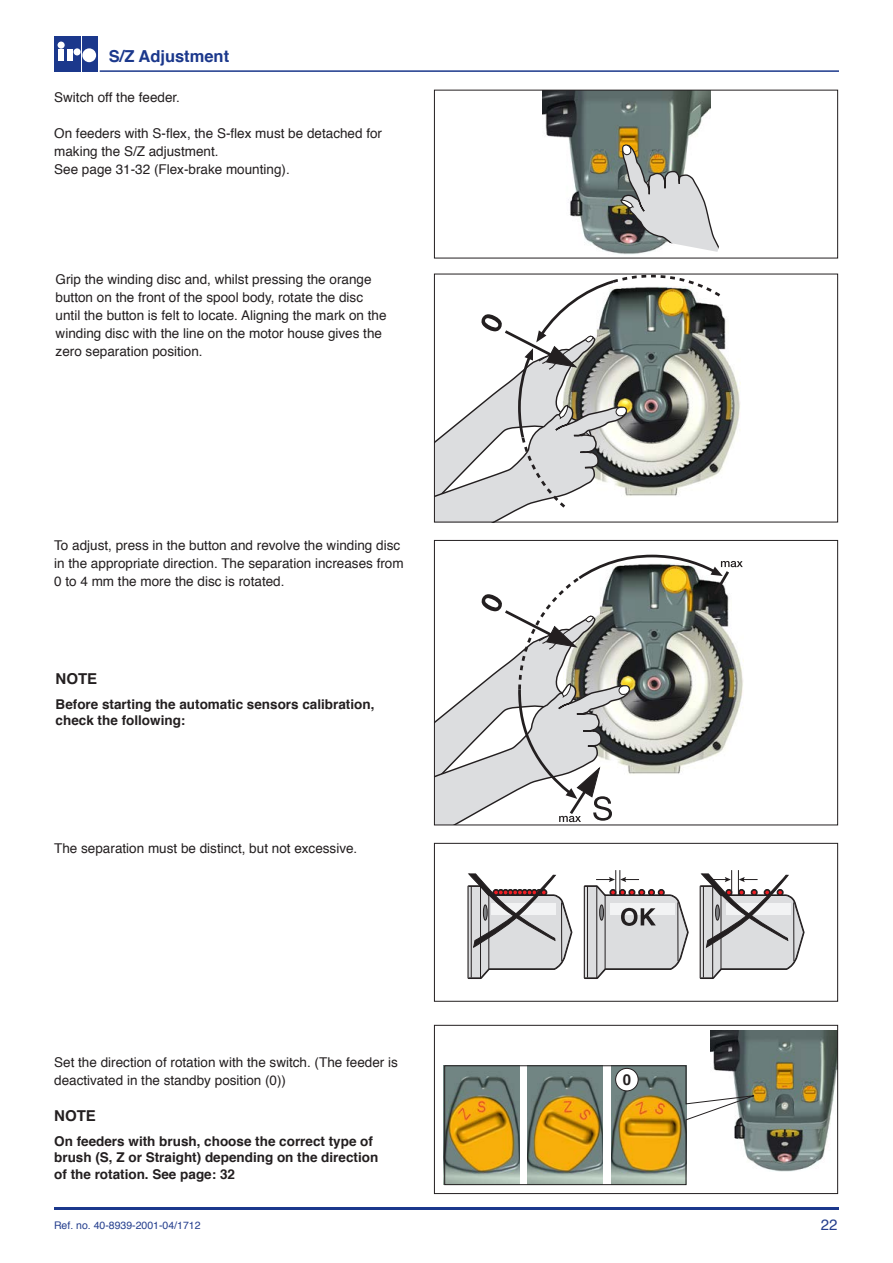
<style>
.page{position:relative;width:893px;height:1263px;background:#fff}
.page>*{position:absolute;margin:0;border:0;box-sizing:border-box;transform-origin:0 0}
.t1{font:700 16.5px "Helvetica";color:#1b388c}
.t2{font:700 15px "Helvetica";color:#231f20}
.t3{font:15px "Helvetica";color:#253f8e}
.t4{font:13.5px/18px "Helvetica";color:#231f20}
.t5{font:700 13.5px/16.5px "Helvetica";color:#231f20}
.t6{font:10.5px "Helvetica";color:#253f8e}
</style>
<div class="page">
<div style="left:54px;top:36px;width:43px;height:36px;background:#1b388c"></div>
<hr style="left:81px;top:36px;width:1px;height:36px;background:#fff">
<div style="left:67px;top:49px;width:6px;height:12px;background:#fff"></div>
<div style="left:58px;top:42px;width:7px;height:7px;background:#fff;border-radius:50%"></div>
<div style="left:58px;top:49px;width:6px;height:12px;background:#fff"></div>
<div style="left:82px;top:48px;width:14px;height:14px;background:#fff;border-radius:50%"></div>
<div style="left:74px;top:48px;width:7px;height:7px;background:#fff;border-radius:50%"></div>
<hr style="left:54px;top:1208px;width:785px;height:2px;background:#1b388c">
<hr style="left:100px;top:70px;width:739px;height:2px;background:#1b388c">
<img style="left:711px;top:1030px;width:125px;height:141px">
<div style="left:434px;top:1025px;width:404px;height:169px;border:1px solid #231f20"></div>
<img style="left:723px;top:317px;width:17px;height:147px">
<img style="left:542px;top:92px;width:169px;height:162px">
<div style="left:434px;top:90px;width:404px;height:168px;border:1px solid #231f20"></div>
<svg style="left:436px;top:276px;width:287px;height:244px"></svg>
<div style="left:434px;top:274px;width:404px;height:248px;border:1px solid #231f20"></div>
<svg style="left:436px;top:555px;width:307px;height:268px"></svg>
<div style="left:434px;top:540px;width:404px;height:285px;border:1px solid #231f20"></div>
<svg style="left:467px;top:874px;width:106px;height:105px"></svg>
<svg style="left:583px;top:870px;width:106px;height:109px"></svg>
<svg style="left:699px;top:870px;width:106px;height:109px"></svg>
<div style="left:434px;top:843px;width:404px;height:159px;border:1px solid #231f20"></div>
<svg style="left:621px;top:144px;width:98px;height:108px"></svg>
<svg style="left:444px;top:1065px;width:317px;height:120px"></svg>
<div style="left:616px;top:1068px;width:22px;height:23px;background:#fff;border-radius:50%"></div>
<div style="left:615px;top:1068px;width:23px;height:23px;border:1px solid #231f20;border-radius:50%"></div>
<p class="t1" style="left:109px;top:43px;width:122px">S/Z Adjustment</p>
<p class="t4" style="left:54px;top:89px;width:127px">Switch off the feeder.</p>
<p class="t4" style="left:54px;top:125px;width:329px">On feeders with S-flex, the S-flex must be detached for making the S/Z adjustment.<br>See page 31-32 (Flex-brake mounting).</p>
<p class="t4" style="left:56px;top:270px;width:332px">Grip the winding disc and, whilst pressing the orange button on the front of the spool body, rotate the disc until the button is felt to locate. Aligning the mark on the winding disc with the line on the motor house gives the zero separation position.</p>
<p class="t4" style="left:54px;top:537px;width:351px">To adjust, press in the button and revolve the winding disc in the appropriate direction. The separation increases from<br>0 to 4 mm the more the disc is rotated.</p>
<p class="t2" style="left:56px;top:666px;width:43px">NOTE</p>
<p class="t5" style="left:56px;top:696px;width:320px">Before starting the automatic sensors calibration, check the following:</p>
<p class="t4" style="left:54px;top:840px;width:305px">The separation must be distinct, but not excessive.</p>
<p class="t4" style="left:54px;top:1053px;width:345px">Set the direction of rotation with the switch. (The feeder is deactivated in the standby position (0))</p>
<p class="t2" style="left:54px;top:1103px;width:43px">NOTE</p>
<p class="t5" style="left:54px;top:1133px;width:326px">On feeders with brush, choose the correct type of brush (S, Z or Straight) depending on the direction of the rotation. See page: 32</p>
<p class="t6" style="left:54px;top:1217px;width:148px">Ref. no. 40-8939-2001-04/1712</p>
<p class="t2" style="left:623px;top:1067px;width:10px">0</p>
<p class="t3" style="left:821px;top:1213px;width:18px">22</p>
</div>
